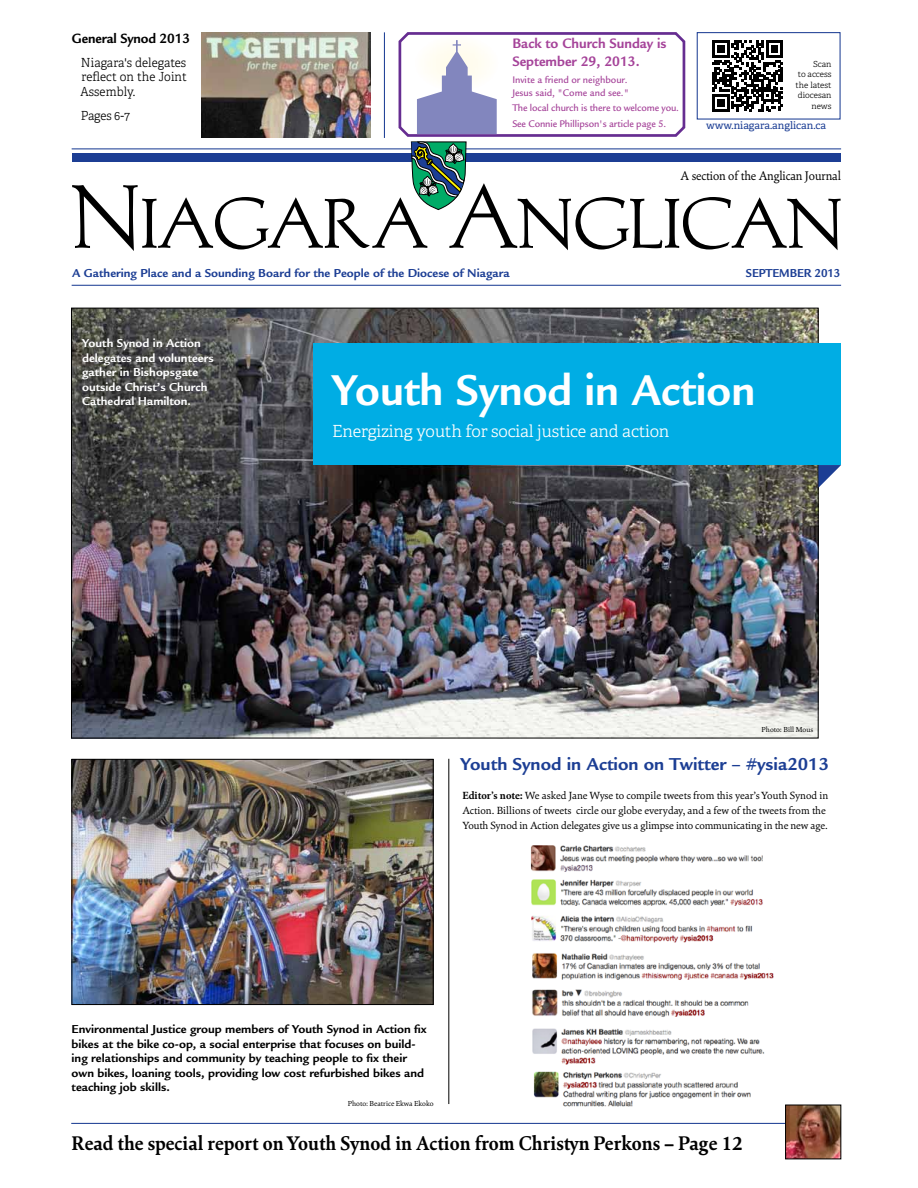
<style>
.page{position:relative;width:918px;height:1188px;background:#fff}
.page>*{position:absolute;margin:0;border:0;box-sizing:border-box;transform-origin:0 0}
.t1{font:700 46.95px "Legacy Sans";color:#fff;scale:.95 1}
.t2{font:700 19.8px "Cala";color:#000;scale:.95 1}
.t3{font:700 18.75px "Legacy Sans";color:#1c3e94}
.t4{font:300 16.65px "Adelle";letter-spacing:-.01em;color:#fff}
.t5{font:700 14.85px/17.9px "Legacy Sans";color:#a54399;scale:.95 1}
.t6{font:700 14.55px "Legacy Sans";letter-spacing:-.01em;color:#000;scale:.95 1}
.t7{font:700 12.45px/14.5px "Legacy Sans";color:#000}
.t8{font:700 12.45px/14.5px "Legacy Sans";color:#fff}
.t9{font:700 12.45px "Legacy Sans";color:#1c3e94}
.t10{font:300 12.45px/14.5px "Adelle";letter-spacing:.005em;color:#000;text-align:justify;scale:.95 1}
.t11{font:12.45px "Cala";letter-spacing:-.01em;color:#000;scale:.95 1}
.t12{font:700 12.45px "Legacy Sans";color:#1c3e94;scale:.95 1}
.t13{font:10.5px/14.5px "Cala";letter-spacing:-.01em;color:#000}
.t14{font:500 10.5px/12.5px "Legacy Sans";letter-spacing:-.01em;color:#a54399;scale:.95 1}
.t15{font:10.5px "Adelle";color:#1c3e94}
.t16{font:300 8.4px/10.5px "Adelle";letter-spacing:-.005em;color:#000;text-align:right}
.t17{font:7.35px "Cala";color:#000}
.s1{font-weight:700}
</style>
<div class="page">
<svg style="left:712px;top:40px;width:71px;height:71px"></svg>
<div style="left:697px;top:32px;width:144px;height:88px;border:1px solid #1c3e94"></div>
<div style="left:72px;top:154px;width:769px;height:8px;background:#1c3e94"></div>
<hr style="left:72px;top:148px;width:769px;height:1px;background:#1c3e94">
<hr style="left:72px;top:285px;width:769px;height:1px;background:#1c3e94">
<svg style="left:72px;top:185px;width:769px;height:66px"></svg>
<hr style="left:384px;top:32px;width:1px;height:106px;background:#1c3e94">
<img style="left:73px;top:310px;width:743px;height:426px">
<hr style="left:449px;top:759px;width:1px;height:345px;background:#000">
<img style="left:74px;top:761px;width:357px;height:242px">
<div style="left:72px;top:759px;width:361px;height:246px;border:1px solid #000"></div>
<hr style="left:71px;top:1123px;width:769px;height:1px;background:#1c3e94">
<div style="left:313px;top:343px;width:528px;height:122px;background:#00ade4"></div>
<svg style="left:818px;top:465px;width:23px;height:23px"></svg>
<img style="left:533px;top:1071px;width:218px;height:36px">
<img style="left:530px;top:845px;width:233px;height:27px">
<img style="left:531px;top:879px;width:232px;height:27px">
<img style="left:531px;top:915px;width:222px;height:28px">
<img style="left:532px;top:989px;width:217px;height:28px">
<img style="left:532px;top:953px;width:242px;height:27px">
<img style="left:532px;top:1028px;width:233px;height:37px">
<img style="left:787px;top:1107px;width:52px;height:50px">
<div style="left:785px;top:1105px;width:56px;height:54px;border:1px solid #000"></div>
<svg style="left:397px;top:32px;width:290px;height:178px"></svg>
<img style="left:202px;top:32px;width:169px;height:106px">
<p class="t6" style="left:72px;top:30px;width:126px">General Synod 2013</p>
<p class="t10" style="left:80px;top:55px;width:114px">Niagara's delegates reflect on the Joint Assembly.</p>
<p class="t10" style="left:81px;top:108px;width:53px">Pages 6-7</p>
<p class="t5" style="left:512px;top:34px;width:164px">Back to Church Sunday is<br>September 29, 2013.</p>
<p class="t14" style="left:512px;top:74px;width:124px">Invite a friend or neighbour.<br>Jesus said, "Come and see."</p>
<p class="t14" style="left:512px;top:100px;width:177px;line-height:15.6px">The local church is there to welcome you.<br>See Connie Phillipson's article page 5.</p>
<p class="t16" style="left:796px;top:59px;width:37px">Scan<br>to access the latest diocesan news</p>
<p class="t15" style="left:706px;top:119px;width:121px">www.niagara.anglican.ca</p>
<p class="t11" style="left:681px;top:168px;width:170px">A section of the Anglican Journal</p>
<p class="t9" style="left:72px;top:266px;width:439px">A Gathering Place and a Sounding Board for the People of the Diocese of Niagara</p>
<p class="t12" style="left:746px;top:266px;width:101px">SePtemBer 2013</p>
<p class="t8" style="left:82px;top:336px;width:133px">Youth Synod in Action delegates and volunteers gather in Bishopsgate outside Christ’s Church<br>Cathedral Hamilton.</p>
<h1 class="t1" style="left:332px;top:363px;width:447px">Youth Synod in Action</h1>
<h3 class="t4" style="left:332px;top:420px;width:339px">Energizing youth for social justice and action</h3>
<p class="t17" style="left:761px;top:725px;width:53px">Photo: Bill Mous</p>
<h3 class="t3" style="left:461px;top:754px;width:370px">Youth Synod in Action on twitter – #ysia2013</h3>
<p class="t13" style="left:463px;top:789px;width:367px"><span class="s1">Editor’s note:</span> We asked Jane Wyse to compile tweets from this year’s Youth Synod in<br>Action. Billions of tweets circle our globe everyday, and a few of the tweets from the<br>Youth Synod in Action delegates give us a glimpse into communicating in the new age.</p>
<p class="t7" style="left:72px;top:1022px;width:357px">environmental Justice group members of Youth Synod in Action fix bikes at the bike co-op, a social enterprise that focuses on build&shy;ing relationships and community by teaching people to fix their own bikes, loaning tools, providing low cost refurbished bikes and teaching job skills.</p>
<p class="t17" style="left:348px;top:1099px;width:87px">Photo: Beatrice Ekwa Ekoko</p>
<h2 class="t2" style="left:72px;top:1131px;width:708px">Read the special report on Youth Synod in Action from Christyn Perkons – Page 12</h2>
</div>
